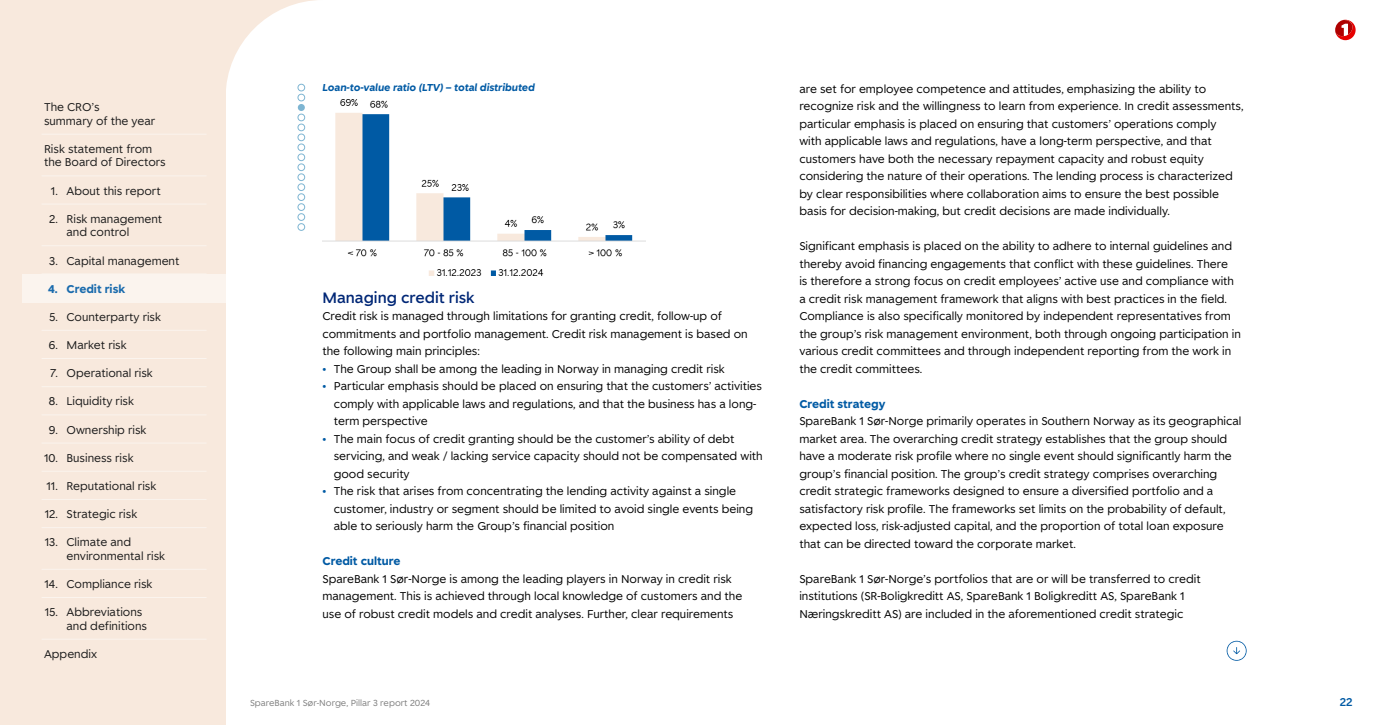
<style>
.page{position:relative;width:1375px;height:725px;background:#fff}
.page>*{position:absolute;margin:0;border:0;box-sizing:border-box;transform-origin:0 0}
.Kapitteloverskrift_2{font:500 15px "Spare Bank 1";color:#002776}
.Brødtekst{font:11.25px/17.5px "Spare Bank 1";color:#000}
.Nav__lev_1__normal{font:11.25px/13.5px "Spare Bank 1";color:#1a1a1a}
.Mellomtittel{font:700 11.25px "Spare Bank 1";color:#005aa4}
.Nav__lev_1__normal-2{font:700 11.25px "Spare Bank 1";color:#1a6bad}
.t1{font:500 11.25px "Spare Bank 1";color:#005aa4}
.Bildetekst__med_stikker{font:italic 700 10px "Spare Bank 1";color:#005aa4}
.t2{font:8.75px "Spare Bank 1";color:#808080}
.s1{font-weight:700;color:#005aa4}
</style>
<div class="page">
<div style="left:226px;top:0;width:97px;height:98px;background:#f8e9dd"></div>
<div style="left:226px;top:0;width:195px;height:195px;background:#fff;border-radius:50%"></div>
<div style="left:0;top:0;width:226px;height:725px;background:#f8e9dd"></div>
<img style="left:322px;top:99px;width:323px;height:177px">
<div style="left:298px;top:84px;width:7px;height:7px;border:1px solid #7eb5d2;border-radius:50%"></div>
<div style="left:298px;top:154px;width:7px;height:7px;border:1px solid #7eb5d2;border-radius:50%"></div>
<div style="left:298px;top:94px;width:7px;height:7px;border:1px solid #7eb5d2;border-radius:50%"></div>
<div style="left:298px;top:164px;width:7px;height:7px;border:1px solid #7eb5d2;border-radius:50%"></div>
<div style="left:298px;top:104px;width:7px;height:7px;background:#7eb5d2;border-radius:50%"></div>
<div style="left:298px;top:174px;width:7px;height:7px;border:1px solid #7eb5d2;border-radius:50%"></div>
<div style="left:298px;top:114px;width:7px;height:7px;border:1px solid #7eb5d2;border-radius:50%"></div>
<div style="left:298px;top:184px;width:7px;height:7px;border:1px solid #7eb5d2;border-radius:50%"></div>
<div style="left:298px;top:124px;width:7px;height:7px;border:1px solid #7eb5d2;border-radius:50%"></div>
<div style="left:298px;top:194px;width:7px;height:7px;border:1px solid #7eb5d2;border-radius:50%"></div>
<div style="left:298px;top:134px;width:7px;height:7px;border:1px solid #7eb5d2;border-radius:50%"></div>
<div style="left:298px;top:204px;width:7px;height:7px;border:1px solid #7eb5d2;border-radius:50%"></div>
<div style="left:298px;top:144px;width:7px;height:7px;border:1px solid #7eb5d2;border-radius:50%"></div>
<div style="left:298px;top:214px;width:7px;height:7px;border:1px solid #7eb5d2;border-radius:50%"></div>
<div style="left:298px;top:223px;width:7px;height:8px;border:1px solid #7eb5d2;border-radius:50%"></div>
<svg style="left:1335px;top:19px;width:21px;height:21px"></svg>
<div style="left:22px;top:274px;width:204px;height:28px;background:#fbf4ee"></div>
<hr style="left:42px;top:134px;width:165px;height:1px;background:#fbf4ee">
<hr style="left:42px;top:176px;width:165px;height:1px;background:#fbf4ee">
<hr style="left:42px;top:204px;width:165px;height:1px;background:#fbf4ee">
<hr style="left:42px;top:245px;width:165px;height:1px;background:#fbf4ee">
<hr style="left:42px;top:302px;width:165px;height:1px;background:#fbf4ee">
<hr style="left:42px;top:330px;width:165px;height:1px;background:#fbf4ee">
<hr style="left:42px;top:358px;width:165px;height:1px;background:#fbf4ee">
<hr style="left:42px;top:386px;width:165px;height:1px;background:#fbf4ee">
<hr style="left:42px;top:415px;width:165px;height:1px;background:#fbf4ee">
<hr style="left:42px;top:443px;width:165px;height:1px;background:#fbf4ee">
<hr style="left:42px;top:471px;width:165px;height:1px;background:#fbf4ee">
<hr style="left:42px;top:499px;width:165px;height:1px;background:#fbf4ee">
<hr style="left:42px;top:527px;width:165px;height:1px;background:#fbf4ee">
<hr style="left:42px;top:569px;width:165px;height:1px;background:#fbf4ee">
<hr style="left:42px;top:597px;width:165px;height:1px;background:#fbf4ee">
<hr style="left:42px;top:639px;width:165px;height:1px;background:#fbf4ee">
<svg style="left:1227px;top:641px;width:20px;height:20px"></svg>
<p class="Nav__lev_1__normal" style="left:44px;top:100px;width:113px">The CRO’s<br>summary of the year</p>
<p class="Nav__lev_1__normal" style="left:44px;top:142px;width:123px">Risk statement from the Board of Directors</p>
<p class="Nav__lev_1__normal" style="left:51px;top:184px;width:111px">1. About this report</p>
<p class="Nav__lev_1__normal" style="left:67px;top:212px;width:97px;text-indent:-17px">2. Risk management and control</p>
<p class="Nav__lev_1__normal" style="left:49px;top:253px;width:132px">3. Capital management</p>
<p class="Nav__lev_1__normal-2" style="left:48px;top:281px;width:79px">4. Credit risk</p>
<p class="Nav__lev_1__normal" style="left:49px;top:310px;width:113px">5. Counterparty risk</p>
<p class="Nav__lev_1__normal" style="left:49px;top:338px;width:79px">6. Market risk</p>
<p class="Nav__lev_1__normal" style="left:50px;top:366px;width:104px">7. Operational risk</p>
<p class="Nav__lev_1__normal" style="left:49px;top:394px;width:87px">8. Liquidity risk</p>
<p class="Nav__lev_1__normal" style="left:49px;top:423px;width:99px">9. Ownership risk</p>
<p class="Nav__lev_1__normal" style="left:44px;top:451px;width:91px">10. Business risk</p>
<p class="Nav__lev_1__normal" style="left:46px;top:479px;width:111px">11. Reputational risk</p>
<p class="Nav__lev_1__normal" style="left:45px;top:507px;width:94px">12. Strategic risk</p>
<p class="Nav__lev_1__normal" style="left:67px;top:535px;width:100px;text-indent:-22px">13. Climate and environmental risk</p>
<p class="Nav__lev_1__normal" style="left:44px;top:577px;width:110px">14. Compliance risk</p>
<p class="Nav__lev_1__normal" style="left:67px;top:605px;width:82px;text-indent:-22px">15. Abbreviations and definitions</p>
<p class="Nav__lev_1__normal" style="left:44px;top:647px;width:54px">Appendix</p>
<p class="Bildetekst__med_stikker" style="left:322px;top:81px;width:214px">Loan-to-value ratio (LTV) – total distributed</p>
<p class="Kapitteloverskrift_2" style="left:322px;top:287px;width:154px">Managing credit risk</p>
<p class="Brødtekst" style="left:322px;top:307px;width:427px">Credit risk is managed through limitations for granting credit, follow-up of commitments and portfolio management. Credit risk management is based on the following main principles:</p>
<p class="Brødtekst" style="left:322px;top:359px;width:404px"><span class="s1">•</span> The Group shall be among the leading in Norway in managing credit risk</p>
<p class="Brødtekst" style="left:334px;top:377px;width:430px;text-indent:-11px"><span class="s1">•</span> Particular emphasis should be placed on ensuring that the customers’ activities comply with applicable laws and regulations, and that the business has a long&shy;term perspective</p>
<p class="Brødtekst" style="left:334px;top:429px;width:430px;text-indent:-11px"><span class="s1">•</span> The main focus of credit granting should be the customer’s ability of debt servicing, and weak / lacking service capacity should not be compensated with good security</p>
<p class="Brødtekst" style="left:334px;top:482px;width:421px;text-indent:-11px"><span class="s1">•</span> The risk that arises from concentrating the lending activity against a single customer, industry or segment should be limited to avoid single events being able to seriously harm the Group’s financial position</p>
<p class="Mellomtittel" style="left:322px;top:554px;width:80px">Credit culture</p>
<p class="Brødtekst" style="left:322px;top:569px;width:421px">SpareBank 1 Sør-Norge is among the leading players in Norway in credit risk management. This is achieved through local knowledge of customers and the use of robust credit models and credit analyses. Further, clear requirements</p>
<p class="Brødtekst" style="left:799px;top:79px;width:446px">are set for employee competence and attitudes, emphasizing the ability to recognize risk and the willingness to learn from experience. In credit assessments, particular emphasis is placed on ensuring that customers’ operations comply<br>with applicable laws and regulations, have a long-term perspective, and that customers have both the necessary repayment capacity and robust equity considering the nature of their operations. The lending process is characterized by clear responsibilities where collaboration aims to ensure the best possible basis for decision-making, but credit decisions are made individually.</p>
<p class="Brødtekst" style="left:799px;top:237px;width:443px">Significant emphasis is placed on the ability to adhere to internal guidelines and thereby avoid financing engagements that conflict with these guidelines. There<br>is therefore a strong focus on credit employees’ active use and compliance with a credit risk management framework that aligns with best practices in the field.<br>Compliance is also specifically monitored by independent representatives from the group’s risk management environment, both through ongoing participation in various credit committees and through independent reporting from the work in the credit committees.</p>
<p class="Mellomtittel" style="left:799px;top:396px;width:88px">Credit strategy</p>
<p class="Brødtekst" style="left:799px;top:412px;width:443px">SpareBank 1 Sør-Norge primarily operates in Southern Norway as its geographical market area. The overarching credit strategy establishes that the group should have a moderate risk profile where no single event should significantly harm the group’s financial position. The group’s credit strategy comprises overarching credit strategic frameworks designed to ensure a diversified portfolio and a satisfactory risk profile. The frameworks set limits on the probability of default, expected loss, risk-adjusted capital, and the proportion of total loan exposure that can be directed toward the corporate market.</p>
<p class="Brødtekst" style="left:799px;top:569px;width:403px">SpareBank 1 Sør-Norge’s portfolios that are or will be transferred to credit institutions (SR-Boligkreditt AS, SpareBank 1 Boligkreditt AS, SpareBank 1<br>Næringskreditt AS) are included in the aforementioned credit strategic</p>
<p class="t2" style="left:250px;top:698px;width:182px">SpareBank 1 Sør-Norge, Pillar 3 report 2024</p>
<p class="t1" style="left:1340px;top:695px;width:14px">22</p>
</div>
